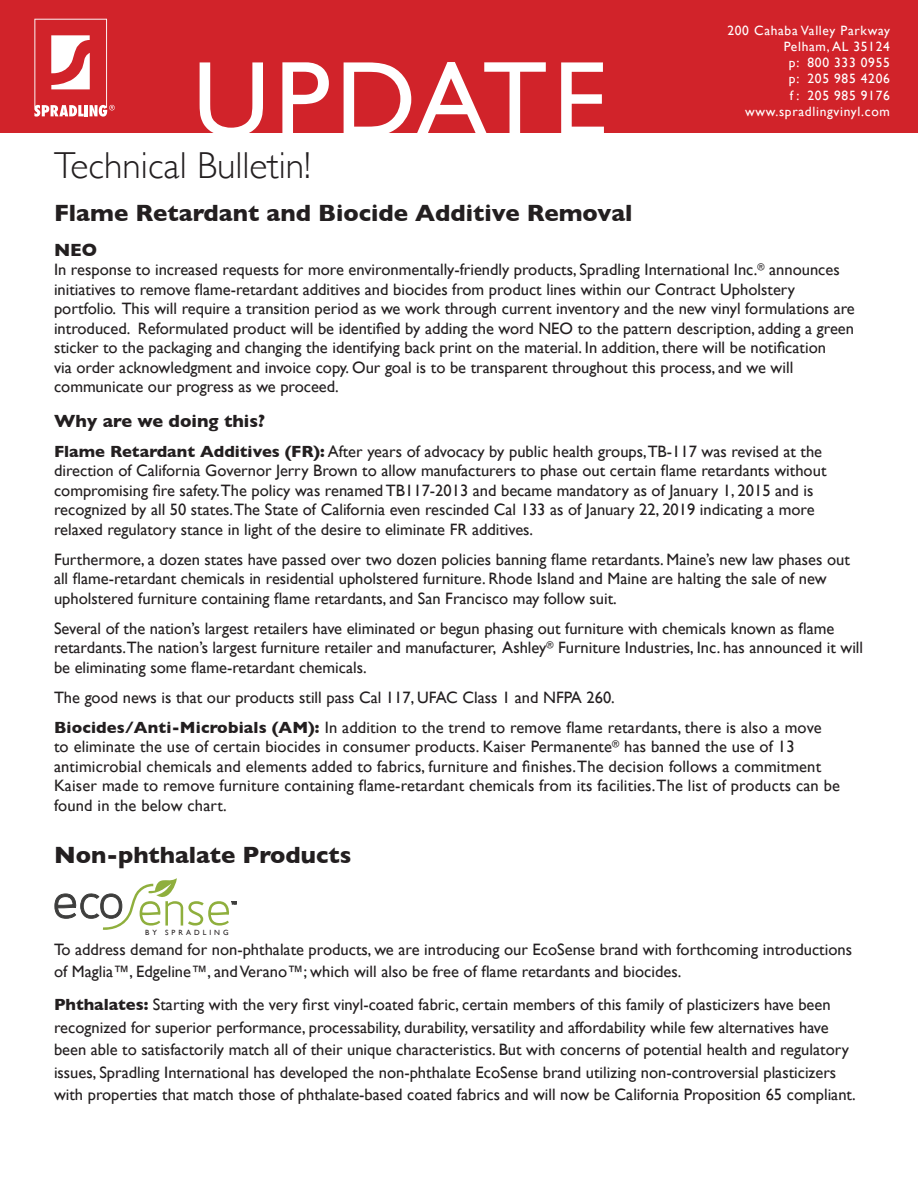
<style>
.page{position:relative;width:918px;height:1188px;background:#fff}
.page>*{position:absolute;margin:0;border:0;box-sizing:border-box;transform-origin:0 0}
.t1{font:108px "Gill Sans";letter-spacing:.05em;color:#fff}
.t2{font:300 37.5px "Gill Sans";color:#231f20}
.t3{font:700 24px "Gill Sans";color:#231f20}
.t4{font:700 18px "Gill Sans";color:#231f20}
.t5{font:16.5px/19.5px "Gill Sans";color:#231f20}
.t6{font:13.5px "Gill Sans";letter-spacing:.05em;color:#fff}
.t7{font:9.6px "Helvetica";letter-spacing:.005em;color:#fff}
.t8{font:900 9.6px "Helvetica";color:#fff}
.t9{font:7.5px "Gill Sans";letter-spacing:.4em;color:#231f20}
.s1{font-weight:700}
</style>
<div class="page">
<div style="left:0;top:0;width:918px;height:133px;background:#d1232a"></div>
<svg style="left:34px;top:19px;width:81px;height:98px"></svg>
<svg style="left:55px;top:878px;width:182px;height:52px"></svg>
<p class="t7" style="left:296px;top:52px;width:90px">La Mirada,California</p>
<p class="t1" style="left:193px;top:36px;width:416px">UPDATE</p>
<p class="t8" style="left:296px;top:69px;width:25px">East</p>
<p class="t8" style="left:296px;top:96px;width:69px">International</p>
<p class="t6" style="left:727px;top:22px;width:164px">200 Cahaba Valley Parkway</p>
<p class="t6" style="left:784px;top:39px;width:108px">Pelham, AL 35124</p>
<p class="t6" style="left:789px;top:55px;width:102px">p: 800 333 0955</p>
<p class="t6" style="left:789px;top:71px;width:102px">p: 205 985 4206</p>
<p class="t6" style="left:790px;top:87px;width:102px">f : 205 985 9176</p>
<p class="t6" style="left:745px;top:103px;width:146px">www.spradlingvinyl.com</p>
<p class="t2" style="left:54px;top:136px;width:258px">Technical Bulletin!</p>
<p class="t3" style="left:54px;top:194px;width:580px">Flame Retardant and Biocide Additive Removal</p>
<p class="t4" style="left:54px;top:235px;width:45px">NEO</p>
<p class="t5" style="left:54px;top:260px;width:802px">In response to increased requests for more environmentally-friendly products, Spradling International Inc.<sup>®</sup> announces initiatives to remove flame-retardant additives and biocides from product lines within our Contract Upholstery portfolio. This will require a transition period as we work through current inventory and the new vinyl formulations are introduced. Reformulated product will be identified by adding the word NEO to the pattern description, adding a green sticker to the packaging and changing the identifying back print on the material. In addition, there will be notification<br>via order acknowledgment and invoice copy. Our goal is to be transparent throughout this process, and we will communicate our progress as we proceed.</p>
<p class="t4" style="left:54px;top:406px;width:213px">Why are we doing this?</p>
<p class="t5" style="left:54px;top:441px;width:774px"><span class="s1">Flame Retardant Additives (FR):</span> After years of advocacy by public health groups,TB-117 was revised at the direction of California Governor Jerry Brown to allow manufacturers to phase out certain flame retardants without compromising fire safety.The policy was renamed TB117-2013 and became mandatory as of January 1, 2015 and is recognized by all 50 states.The State of California even rescinded Cal 133 as of January 22, 2019 indicating a more relaxed regulatory stance in light of the desire to eliminate FR additives.</p>
<p class="t5" style="left:54px;top:549px;width:798px">Furthermore, a dozen states have passed over two dozen policies banning flame retardants. Maine’s new law phases out all flame-retardant chemicals in residential upholstered furniture. Rhode Island and Maine are halting the sale of new upholstered furniture containing flame retardants, and San Francisco may follow suit.</p>
<p class="t5" style="left:54px;top:618px;width:811px">Several of the nation’s largest retailers have eliminated or begun phasing out furniture with chemicals known as flame retardants.The nation’s largest furniture retailer and manufacturer, Ashley<sup>®</sup> Furniture Industries, Inc. has announced it will be eliminating some flame-retardant chemicals.</p>
<p class="t5" style="left:54px;top:687px;width:562px">The good news is that our products still pass Cal 117, UFAC Class 1 and NFPA 260.</p>
<p class="t5" style="left:54px;top:717px;width:788px"><span class="s1">Biocides/Anti-Microbials (AM):</span> In addition to the trend to remove flame retardants, there is also a move to eliminate the use of certain biocides in consumer products. Kaiser Permanente<sup>®</sup> has banned the use of 13 antimicrobial chemicals and elements added to fabrics, furniture and finishes. The decision follows a commitment Kaiser made to remove furniture containing flame-retardant chemicals from its facilities. The list of products can be found in the below chart.</p>
<p class="t3" style="left:54px;top:836px;width:299px">Non-phthalate Products</p>
<p class="t9" style="left:145px;top:928px;width:85px">BY SPRADLING</p>
<p class="t5" style="left:54px;top:938px;width:800px;line-height:22.5px">To address demand for non-phthalate products, we are introducing our EcoSense brand with forthcoming introductions of Maglia™, Edgeline™, and Verano™; which will also be free of flame retardants and biocides.</p>
<p class="t5" style="left:54px;top:993px;width:803px;line-height:22.5px"><span class="s1">Phthalates:</span> Starting with the very first vinyl-coated fabric, certain members of this family of plasticizers have been recognized for superior performance, processability, durability, versatility and affordability while few alternatives have been able to satisfactorily match all of their unique characteristics. But with concerns of potential health and regulatory issues, Spradling International has developed the non-phthalate EcoSense brand utilizing non-controversial plasticizers with properties that match those of phthalate-based coated fabrics and will now be California Proposition 65 compliant.</p>
</div>
